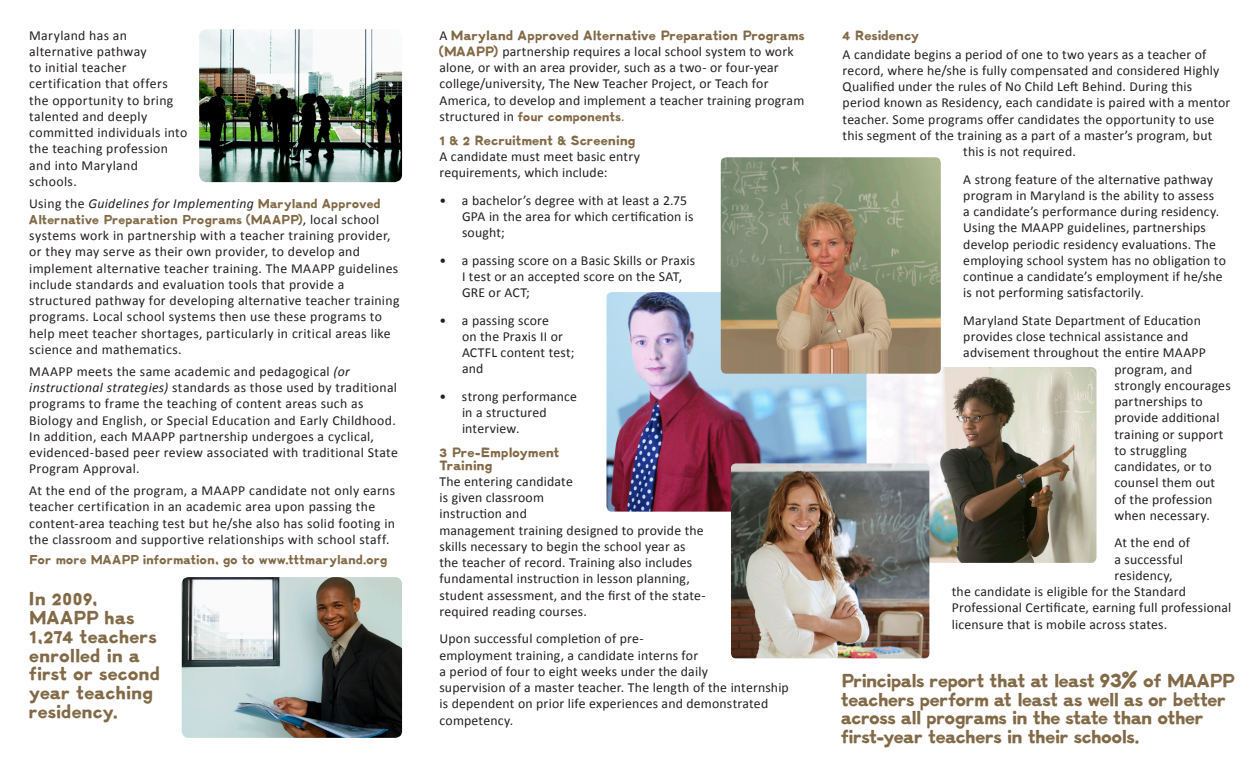
<style>
.page{position:relative;width:1260px;height:765px;background:#fff}
.page>*{position:absolute;margin:0;border:0;box-sizing:border-box;transform-origin:0 0}
.t1{font:20px/18.8px "LL Charlotte";letter-spacing:.005em;color:#826a47}
.t2{font:20px/18.8px "LL Charlotte";letter-spacing:.025em;color:#826a47}
.t3{font:14.38px/12.5px "LL Charlotte";letter-spacing:.025em;color:#826a47}
.t4{font:13.75px/16.2px "Calibri";letter-spacing:.015em;color:#231f20}
.t5{font:13.75px "LL Charlotte";letter-spacing:.035em;color:#826a47}
.s1{font-style:italic}
.s2{font-family:"LL Charlotte";color:#826a47}
.s3{font-family:"Calibri";font-size:13.75px;color:#231f20}
.s4{font-family:"LL Charlotte";font-size:14.38px;color:#826a47}
.s5{color:#826a47}
.s6{font-size:22.5px}
</style>
<div class="page">
<img style="left:867px;top:367px;width:230px;height:196px">
<img style="left:607px;top:292px;width:260px;height:220px">
<img style="left:731px;top:463px;width:198px;height:195px">
<img style="left:721px;top:157px;width:220px;height:217px">
<img style="left:182px;top:577px;width:220px;height:161px">
<img style="left:199px;top:29px;width:203px;height:153px">
<p class="t4" style="left:29px;top:26px;width:160px">Maryland has an alternative pathway<br>to initial teacher certification that offers the opportunity to bring talented and deeply committed individuals into the teaching profession and into Maryland schools.</p>
<p class="t4" style="left:29px;top:194px;width:372px">Using the <span class="s1">Guidelines for Implementing</span> <span class="s2">Maryland Approved Alternative Preparation Programs (MAAPP)</span>, local school systems work in partnership with a teacher training provider, or they may serve as their own provider, to develop and implement alternative teacher training. The MAAPP guidelines include standards and evaluation tools that provide a structured pathway for developing alternative teacher training programs. Local school systems then use these programs to help meet teacher shortages, particularly in critical areas like science and mathematics.</p>
<p class="t4" style="left:29px;top:362px;width:370px">MAAPP meets the same academic and pedagogical <span class="s1">(or instructional strategies)</span> standards as those used by traditional programs to frame the teaching of content areas such as Biology and English, or Special Education and Early Childhood.<br>In addition, each MAAPP partnership undergoes a cyclical, evidenced-based peer review associated with traditional State Program Approval.</p>
<p class="t4" style="left:29px;top:482px;width:367px">At the end of the program, a MAAPP candidate not only earns teacher certification in an academic area upon passing the content-area teaching test but he/she also has solid footing in the classroom and supportive relationships with school staff.</p>
<p class="t5" style="left:29px;top:552px;width:359px">For more MAAPP information, go to www.tttmaryland.org</p>
<p class="t2" style="left:29px;top:589px;width:132px">In 2009,<br>MAAPP has<br>1,274 teachers enrolled in a first or second year teaching residency.</p>
<p class="t3" style="left:440px;top:29px;width:367px"><span class="s3">A</span> Maryland Approved Alternative Preparation Programs</p>
<p class="t4" style="left:440px;top:42px;width:366px"><span class="s4">(MAAPP)</span> partnership requires a local school system to work alone, or with an area provider, such as a two- or four-year college/university, The New Teacher Project, or Teach for America, to develop and implement a teacher training program structured in <span class="s2">four components</span><span class="s5">.</span></p>
<p class="t3" style="left:440px;top:134px;width:197px">1 &amp; 2 Recruitment &amp; Screening</p>
<p class="t4" style="left:440px;top:147px;width:202px">A candidate must meet basic entry requirements, which include:</p>
<p class="t4" style="left:462px;top:191px;width:233px;text-indent:-22px">• a bachelor’s degree with at least a 2.75<br>GPA in the area for which certification is sought;</p>
<p class="t4" style="left:462px;top:251px;width:235px;text-indent:-22px">• a passing score on a Basic Skills or Praxis<br>I test or an accepted score on the SAT,<br>GRE or ACT;</p>
<p class="t4" style="left:462px;top:311px;width:114px;text-indent:-22px">• a passing score<br>on the Praxis II or<br>ACTFL content test; and</p>
<p class="t4" style="left:462px;top:387px;width:117px;text-indent:-22px">• strong performance in a structured interview.</p>
<p class="t3" style="left:440px;top:446px;width:121px">3 Pre-Employment<br>Training</p>
<p class="t4" style="left:440px;top:472px;width:268px">The entering candidate<br>is given classroom<br>instruction and<br>management training designed to provide the skills necessary to begin the school year as the teacher of record. Training also includes fundamental instruction in lesson planning, student assessment, and the first of the state&shy;required reading courses.</p>
<p class="t4" style="left:440px;top:630px;width:351px">Upon successful completion of pre-<br>employment training, a candidate interns for<br>a period of four to eight weeks under the daily<br>supervision of a master teacher. The length of the internship is dependent on prior life experiences and demonstrated competency.</p>
<p class="t3" style="left:843px;top:29px;width:78px">4 Residency</p>
<p class="t4" style="left:843px;top:45px;width:365px">A candidate begins a period of one to two years as a teacher of</p>
<p class="t4" style="left:843px;top:62px;width:378px">record, where he/she is fully compensated and considered Highly</p>
<p class="t4" style="left:843px;top:78px;width:351px">Qualified under the rules of No Child Left Behind. During this</p>
<p class="t4" style="left:843px;top:94px;width:389px">period known as Residency, each candidate is paired with a mentor</p>
<p class="t4" style="left:843px;top:110px;width:373px">teacher. Some programs offer candidates the opportunity to use</p>
<p class="t4" style="left:843px;top:127px;width:371px">this segment of the training as a part of a master’s program, but</p>
<p class="t4" style="left:963px;top:143px;width:114px">this is not required.</p>
<p class="t4" style="left:963px;top:170px;width:264px">A strong feature of the alternative pathway program in Maryland is the ability to assess<br>a candidate’s performance during residency.<br>Using the MAAPP guidelines, partnerships develop periodic residency evaluations. The employing school system has no obligation to continue a candidate’s employment if he/she is not performing satisfactorily.</p>
<p class="t4" style="left:963px;top:312px;width:239px">Maryland State Department of Education</p>
<p class="t4" style="left:963px;top:328px;width:226px">provides close technical assistance and</p>
<p class="t4" style="left:963px;top:344px;width:244px">advisement throughout the entire MAAPP</p>
<p class="t4" style="left:1115px;top:360px;width:79px">program, and</p>
<p class="t4" style="left:1115px;top:377px;width:118px">strongly encourages</p>
<p class="t4" style="left:1115px;top:393px;width:90px">partnerships to</p>
<p class="t4" style="left:1115px;top:409px;width:106px">provide additional</p>
<p class="t4" style="left:1115px;top:425px;width:110px">training or support</p>
<p class="t4" style="left:1115px;top:442px;width:74px">to struggling</p>
<p class="t4" style="left:1115px;top:458px;width:99px">candidates, or to</p>
<p class="t4" style="left:1115px;top:474px;width:102px">counsel them out</p>
<p class="t4" style="left:1115px;top:490px;width:100px">of the profession</p>
<p class="t4" style="left:1115px;top:507px;width:97px">when necessary.</p>
<p class="t4" style="left:1115px;top:534px;width:77px">At the end of</p>
<p class="t4" style="left:1115px;top:550px;width:70px">a successful</p>
<p class="t4" style="left:1115px;top:567px;width:60px">residency,</p>
<p class="t4" style="left:952px;top:583px;width:236px">the candidate is eligible for the Standard</p>
<p class="t4" style="left:952px;top:599px;width:281px">Professional Certificate, earning full professional</p>
<p class="t4" style="left:952px;top:615px;width:217px">licensure that is mobile across states.</p>
<p class="t1" style="left:841px;top:671px;width:394px">Principals report that at least <span class="s6">93%</span> of MAAPP teachers perform at least as well as or better across all programs in the state than other first-year teachers in their schools.</p>
</div>
